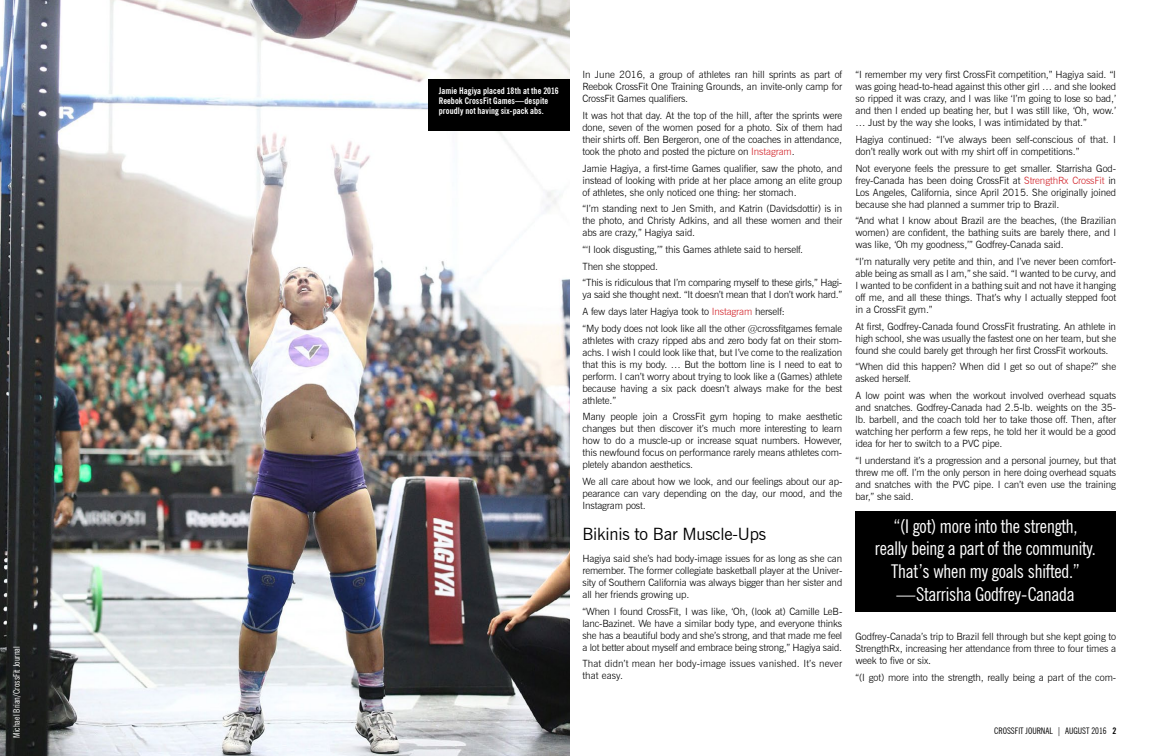
<style>
.page{position:relative;width:1152px;height:756px;background:#fff}
.page>*{position:absolute;margin:0;border:0;box-sizing:border-box;transform-origin:0 0}
.t1{font:condensed 19px/22.8px "News Gothic BT";letter-spacing:-.01em;color:#fff;text-align:center}
.t2{font:17px "News Gothic BT";letter-spacing:-.01em;color:#000}
.t3{font:300 10px/12px "News Gothic BT";letter-spacing:-.01em;color:#000;text-align:justify}
.t4{font:300 10px/12px "News Gothic BT";letter-spacing:.01em;color:#000}
.t5{font:700 condensed 9px/10px "News Gothic BT";letter-spacing:.01em;color:#fff}
.t6{font:condensed 9px "News Gothic BT";letter-spacing:.005em;color:#fff}
.t7{font:condensed 9px "News Gothic BT";color:#000}
.s1{color:#d2232a}
.s2{font-weight:700}
</style>
<div class="page">
<div style="left:855px;top:512px;width:261px;height:100px;background:#000"></div>
<img style="left:0;top:0;width:570px;height:756px">
<div style="left:428px;top:79px;width:142px;height:51px;background:#000"></div>
<p class="t6" style="left:11px;top:738px;width:93px;rotate:-90deg">Michael Brian/CrossFit Journal</p>
<p class="t5" style="left:439px;top:86px;width:121px">Jamie Hagiya placed 18th at the 2016<br>Reebok CrossFit Games—despite proudly not having six-pack abs.</p>
<p class="t3" style="left:582px;top:69px;width:261px">In June 2016, a group of athletes ran hill sprints as part of Reebok CrossFit One Training Grounds, an invite-only camp for CrossFit Games qualifiers.</p>
<p class="t3" style="left:582px;top:109px;width:261px">It was hot that day. At the top of the hill, after the sprints were done, seven of the women posed for a photo. Six of them had their shirts off. Ben Bergeron, one of the coaches in attendance, took the photo and posted the picture on <span class="s1">Instagram</span>.</p>
<p class="t3" style="left:582px;top:162px;width:261px">Jamie Hagiya, a first-time Games qualifier, saw the photo, and instead of looking with pride at her place among an elite group of athletes, she only noticed one thing: her stomach.</p>
<p class="t3" style="left:582px;top:203px;width:261px">“I’m standing next to Jen Smith, and Katrin (Davidsdottir) is in the photo, and Christy Adkins, and all these women and their abs are crazy,” Hagiya said.</p>
<p class="t3" style="left:582px;top:241px;width:261px;line-height:16.7px;text-align:left">“‘I look disgusting,’” this Games athlete said to herself.<br>Then she stopped.<br>“This is ridiculous that I’m comparing myself to these girls,” Hagi-</p>
<p class="t3" style="left:582px;top:286px;width:261px;line-height:16.7px;text-align:left">ya said she thought next. “It doesn’t mean that I don’t work hard.”<br>A few days later Hagiya took to <span class="s1">Instagram</span> herself:<br>“My body does not look like all the other @crossfitgames female</p>
<p class="t3" style="left:582px;top:334px;width:261px">athletes with crazy ripped abs and zero body fat on their stom&shy;achs. I wish I could look like that, but I’ve come to the realization that this is my body. … But the bottom line is I need to eat to perform. I can’t worry about trying to look like a (Games) athlete because having a six pack doesn’t always make for the best athlete.”</p>
<p class="t3" style="left:582px;top:411px;width:261px">Many people join a CrossFit gym hoping to make aesthetic changes but then discover it’s much more interesting to learn how to do a muscle-up or increase squat numbers. However, this newfound focus on performance rarely means athletes com&shy;pletely abandon aesthetics.</p>
<p class="t3" style="left:582px;top:475px;width:261px">We all care about how we look, and our feelings about our ap&shy;pearance can vary depending on the day, our mood, and the Instagram post.</p>
<h2 class="t2" style="left:582px;top:524px;width:185px">Bikinis to Bar Muscle-Ups</h2>
<p class="t3" style="left:582px;top:553px;width:261px">Hagiya said she’s had body-image issues for as long as she can remember. The former collegiate basketball player at the Univer&shy;sity of Southern California was always bigger than her sister and all her friends growing up.</p>
<p class="t3" style="left:582px;top:605px;width:261px">“When I found CrossFit, I was like, ‘Oh, (look at) Camille LeB&shy;lanc-Bazinet. We have a similar body type, and everyone thinks she has a beautiful body and she’s strong, and that made me feel a lot better about myself and embrace being strong,” Hagiya said.</p>
<p class="t4" style="left:582px;top:658px;width:261px">That didn’t mean her body-image issues vanished. It’s never that easy.</p>
<p class="t3" style="left:855px;top:69px;width:262px">“I remember my very first CrossFit competition,” Hagiya said. “I was going head-to-head against this other girl … and she looked so ripped it was crazy, and I was like ‘I’m going to lose so bad,’ and then I ended up beating her, but I was still like, ‘Oh, wow.’ … Just by the way she looks, I was intimidated by that.”</p>
<p class="t3" style="left:855px;top:133px;width:262px">Hagiya continued: “I’ve always been self-conscious of that. I don’t really work out with my shirt off in competitions.”</p>
<p class="t3" style="left:855px;top:162px;width:262px">Not everyone feels the pressure to get smaller. Starrisha God&shy;frey-Canada has been doing CrossFit at <span class="s1">StrengthRx CrossFit</span> in Los Angeles, California, since April 2015. She originally joined because she had planned a summer trip to Brazil.</p>
<p class="t3" style="left:855px;top:215px;width:262px">“And what I know about Brazil are the beaches, (the Brazilian women) are confident, the bathing suits are barely there, and I was like, ‘Oh my goodness,’” Godfrey-Canada said.</p>
<p class="t3" style="left:855px;top:255px;width:262px">“I’m naturally very petite and thin, and I’ve never been comfort&shy;able being as small as I am,” she said. “I wanted to be curvy, and I wanted to be confident in a bathing suit and not have it hanging off me, and all these things. That’s why I actually stepped foot in a CrossFit gym.”</p>
<p class="t3" style="left:855px;top:320px;width:262px">At first, Godfrey-Canada found CrossFit frustrating. An athlete in high school, she was usually the fastest one on her team, but she found she could barely get through her first CrossFit workouts.</p>
<p class="t3" style="left:855px;top:361px;width:262px">“When did this happen? When did I get so out of shape?” she asked herself.</p>
<p class="t3" style="left:855px;top:389px;width:262px">A low point was when the workout involved overhead squats and snatches. Godfrey-Canada had 2.5-lb. weights on the 35- lb. barbell, and the coach told her to take those off. Then, after watching her perform a few reps, he told her it would be a good idea for her to switch to a PVC pipe.</p>
<p class="t3" style="left:855px;top:454px;width:262px">“I understand it’s a progression and a personal journey, but that threw me off. I’m the only person in here doing overhead squats and snatches with the PVC pipe. I can’t even use the training bar,” she said.</p>
<h1 class="t1" style="left:875px;top:514px;width:223px">“(I got) more into the strength, really being a part of the community.<br>That’s when my goals shifted.” —Starrisha Godfrey-Canada</h1>
<p class="t3" style="left:855px;top:630px;width:262px">Godfrey-Canada’s trip to Brazil fell through but she kept going to StrengthRx, increasing her attendance from three to four times a week to five or six.</p>
<p class="t3" style="left:855px;top:671px;width:262px">“(I got) more into the strength, really being a part of the com-</p>
<p class="t7" style="left:994px;top:726px;width:124px">CROSSFIT JOURNAL | AUGUST 2016 <span class="s2">2</span></p>
</div>
